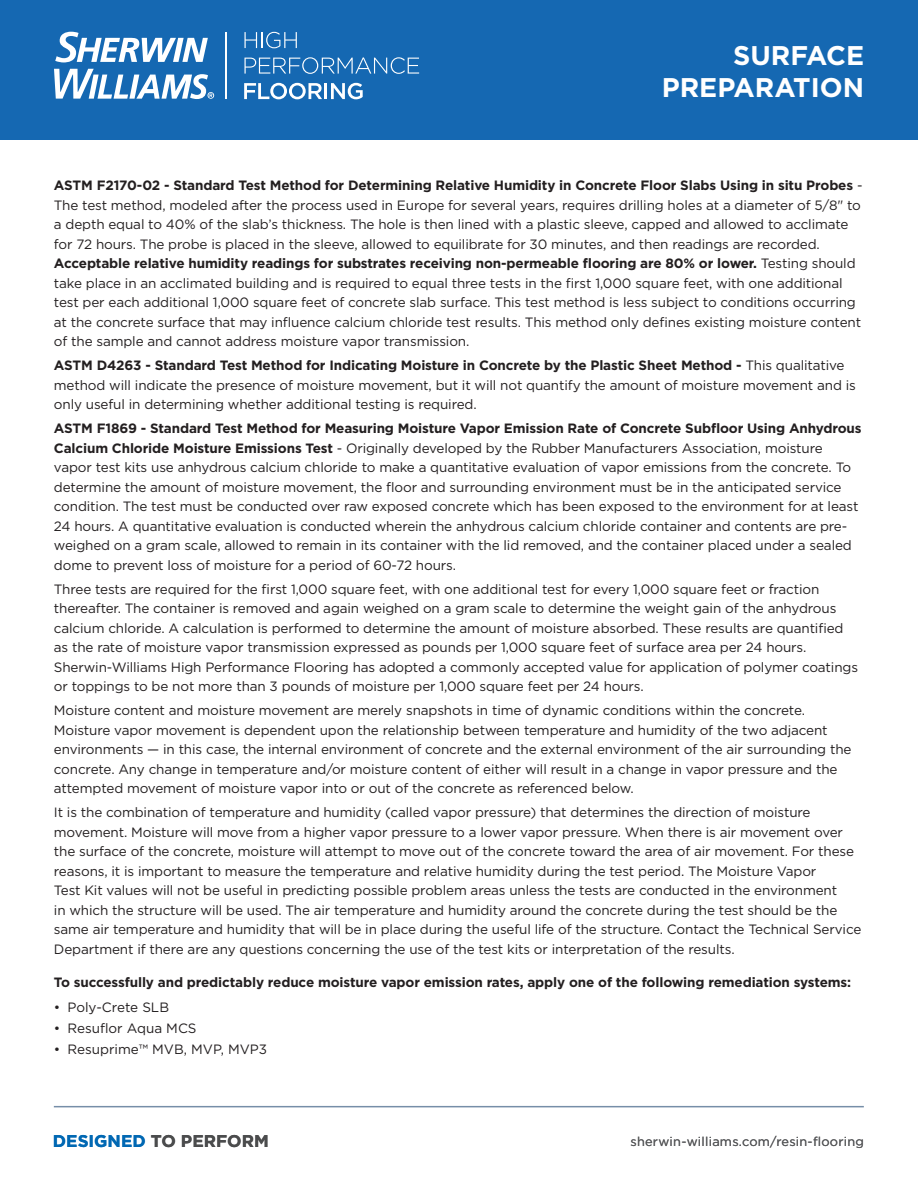
<style>
.page{position:relative;width:918px;height:1188px;background:#fff}
.page>*{position:absolute;margin:0;border:0;box-sizing:border-box;transform-origin:0 0}
.t1{font:700 27px/31.5px "Gotham";color:#fff;text-align:right}
.t2{font:700 16.95px "Gotham";color:#4b4c4d}
.t3{font:13.5px/19.5px "Gotham";letter-spacing:-.01em;color:#231f20}
.t4{font:700 13.5px "Gotham";letter-spacing:-.01em;color:#231f20}
.t5{font:12.75px "Gotham";letter-spacing:.02em;color:#57585a}
.s1{font-weight:700}
.s2{color:#0168b3}
</style>
<div class="page">
<div style="left:0;top:0;width:918px;height:140px;background:#1568b2"></div>
<svg style="left:244px;top:32px;width:53px;height:16px"></svg>
<svg style="left:244px;top:57px;width:175px;height:17px"></svg>
<svg style="left:244px;top:83px;width:119px;height:16px"></svg>
<hr style="left:226px;top:32px;width:1px;height:67px;background:#fff">
<svg style="left:55px;top:32px;width:153px;height:30px"></svg>
<svg style="left:54px;top:69px;width:160px;height:30px"></svg>
<hr style="left:54px;top:1106px;width:810px;height:1px;background:#768ea8">
<h1 class="t1" style="left:662px;top:40px;width:204px">SURFACE<br>PREPARATION</h1>
<p class="t3" style="left:54px;top:176px;width:810px"><span class="s1">ASTM F2170-02 - Standard Test Method for Determining Relative Humidity in Concrete Floor Slabs Using in situ Probes</span> - The test method, modeled after the process used in Europe for several years, requires drilling holes at a diameter of 5/8" to a depth equal to 40% of the slab’s thickness. The hole is then lined with a plastic sleeve, capped and allowed to acclimate for 72 hours. The probe is placed in the sleeve, allowed to equilibrate for 30 minutes, and then readings are recorded.<br><span class="s1">Acceptable relative humidity readings for substrates receiving non-permeable flooring are 80% or lower.</span> Testing should take place in an acclimated building and is required to equal three tests in the first 1,000 square feet, with one additional test per each additional 1,000 square feet of concrete slab surface. This test method is less subject to conditions occurring at the concrete surface that may influence calcium chloride test results. This method only defines existing moisture content of the sample and cannot address moisture vapor transmission.</p>
<p class="t3" style="left:54px;top:356px;width:803px"><span class="s1">ASTM D4263 - Standard Test Method for Indicating Moisture in Concrete by the Plastic Sheet Method -</span> This qualitative method will indicate the presence of moisture movement, but it will not quantify the amount of moisture movement and is only useful in determining whether additional testing is required.</p>
<p class="t3" style="left:54px;top:419px;width:809px"><span class="s1">ASTM F1869 - Standard Test Method for Measuring Moisture Vapor Emission Rate of Concrete Subfloor Using Anhydrous Calcium Chloride Moisture Emissions Test</span> - Originally developed by the Rubber Manufacturers Association, moisture vapor test kits use anhydrous calcium chloride to make a quantitative evaluation of vapor emissions from the concrete. To determine the amount of moisture movement, the floor and surrounding environment must be in the anticipated service condition. The test must be conducted over raw exposed concrete which has been exposed to the environment for at least 24 hours. A quantitative evaluation is conducted wherein the anhydrous calcium chloride container and contents are pre&shy;weighed on a gram scale, allowed to remain in its container with the lid removed, and the container placed under a sealed dome to prevent loss of moisture for a period of 60-72 hours.</p>
<p class="t3" style="left:54px;top:579px;width:806px">Three tests are required for the first 1,000 square feet, with one additional test for every 1,000 square feet or fraction thereafter. The container is removed and again weighed on a gram scale to determine the weight gain of the anhydrous calcium chloride. A calculation is performed to determine the amount of moisture absorbed. These results are quantified as the rate of moisture vapor transmission expressed as pounds per 1,000 square feet of surface area per 24 hours.<br>Sherwin-Williams High Performance Flooring has adopted a commonly accepted value for application of polymer coatings or toppings to be not more than 3 pounds of moisture per 1,000 square feet per 24 hours.</p>
<p class="t3" style="left:54px;top:701px;width:799px">Moisture content and moisture movement are merely snapshots in time of dynamic conditions within the concrete.<br>Moisture vapor movement is dependent upon the relationship between temperature and humidity of the two adjacent environments — in this case, the internal environment of concrete and the external environment of the air surrounding the concrete. Any change in temperature and/or moisture content of either will result in a change in vapor pressure and the attempted movement of moisture vapor into or out of the concrete as referenced below.</p>
<p class="t3" style="left:54px;top:802px;width:809px">It is the combination of temperature and humidity (called vapor pressure) that determines the direction of moisture movement. Moisture will move from a higher vapor pressure to a lower vapor pressure. When there is air movement over the surface of the concrete, moisture will attempt to move out of the concrete toward the area of air movement. For these reasons, it is important to measure the temperature and relative humidity during the test period. The Moisture Vapor<br>Test Kit values will not be useful in predicting possible problem areas unless the tests are conducted in the environment<br>in which the structure will be used. The air temperature and humidity around the concrete during the test should be the same air temperature and humidity that will be in place during the useful life of the structure. Contact the Technical Service Department if there are any questions concerning the use of the test kits or interpretation of the results.</p>
<p class="t4" style="left:54px;top:973px;width:799px">To successfully and predictably reduce moisture vapor emission rates, apply one of the following remediation systems:</p>
<p class="t3" style="left:54px;top:997px;width:117px">• Poly-Crete SLB</p>
<p class="t3" style="left:54px;top:1018px;width:144px">• Resuflor Aqua MCS</p>
<p class="t3" style="left:54px;top:1039px;width:215px">• Resuprime™ MVB, MVP, MVP3</p>
<p class="t2" style="left:53px;top:1130px;width:217px"><span class="s2">DESIGNED</span> TO PERFORM</p>
<p class="t5" style="left:630px;top:1133px;width:235px">sherwin-williams.com/resin-flooring</p>
</div>
